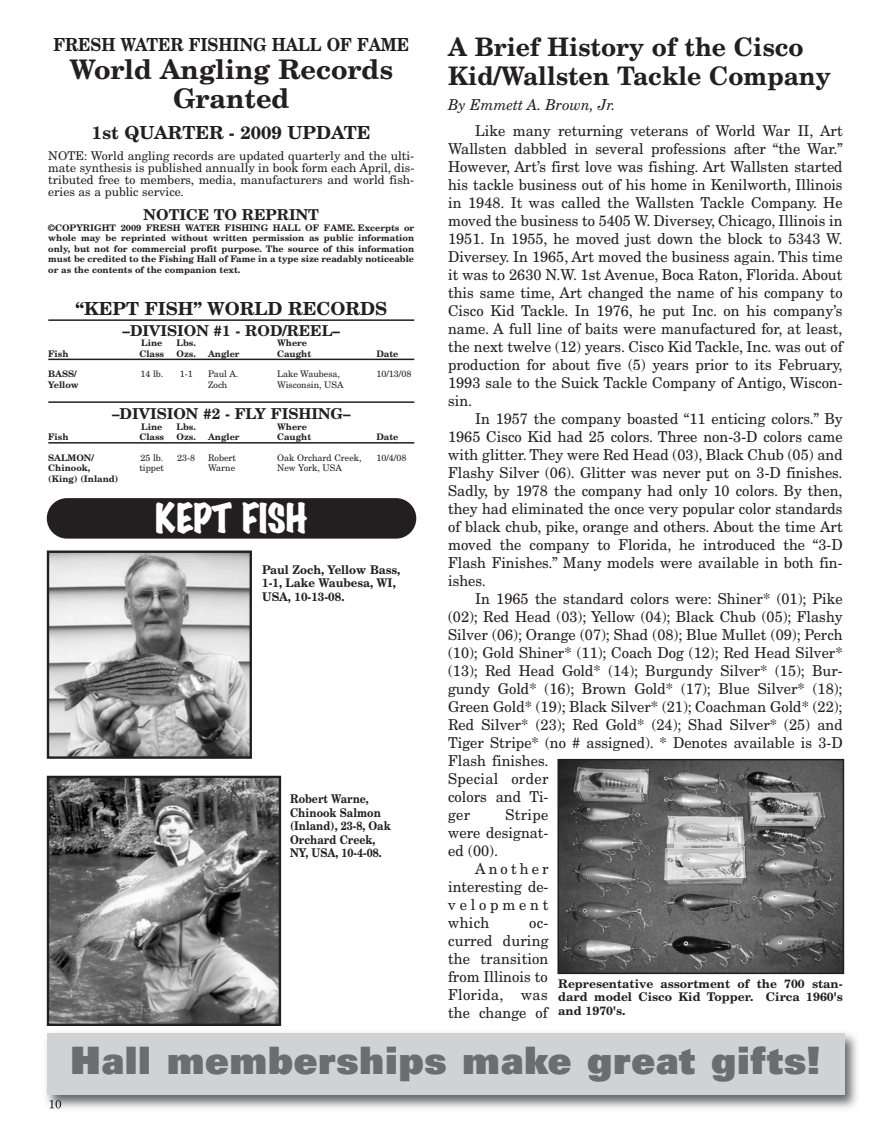
<style>
.page{position:relative;width:891px;height:1134px;background:#fff}
.page>*{position:absolute;margin:0;border:0;box-sizing:border-box;transform-origin:0 0}
.t1{font:40.95px "Univers Ultra Bold DTC";color:#6c6d70}
.t2{font:36px "Marker Felt Wide";color:#fff}
.t3{font:700 27px/28.5px "New Century Schlbk";color:#231f20;text-align:center}
.t4{font:700 25.5px/28.5px "New Century Schlbk";color:#231f20}
.t5{font:700 18px "New Century Schlbk";color:#231f20}
.t6{font:700 18px "New Century Schlbk";color:#231f20;scale:.9 1}
.t7{font:15px/18px "New Century Schlbk";color:#231f20;text-align:justify}
.t8{font:700 15px "New Century Schlbk";color:#231f20}
.t9{font:italic 15px "New Century Schlbk";color:#231f20}
.t10{font:12px/12px "New Century Schlbk";color:#231f20;text-align:justify}
.t11{font:700 12px/13.5px "New Century Schlbk";color:#231f20;text-align:justify}
.t12{font:700 12px/13.5px "New Century Schlbk";color:#231f20;scale:.88 1}
.t13{font:700 12px/13.5px "New Century Schlbk";color:#231f20;scale:.95 1}
.t14{font:700 9px/10.5px "New Century Schlbk";color:#231f20;text-align:justify}
.t15{font:9px "New Century Schlbk";color:#231f20}
</style>
<div class="page">
<img style="left:50px;top:554px;width:199px;height:202px">
<div style="left:47px;top:551px;width:205px;height:208px;border:2px solid #231f20"></div>
<img style="left:50px;top:779px;width:228px;height:244px">
<div style="left:47px;top:776px;width:234px;height:250px;border:2px solid #231f20"></div>
<img style="left:46px;top:1033px;width:811px;height:76px">
<svg style="left:50px;top:1100px;width:11px;height:8px"></svg>
<div style="left:47px;top:1034px;width:797px;height:61px;background:#d1d2d4"></div>
<hr style="left:48px;top:319px;width:366px;height:2px;background:#231f20">
<hr style="left:48px;top:359px;width:366px;height:1px;background:#231f20">
<hr style="left:48px;top:401px;width:366px;height:2px;background:#231f20">
<hr style="left:48px;top:442px;width:366px;height:2px;background:#231f20">
<div style="left:47px;top:498px;width:369px;height:41px;background:#231f20;border-radius:20px"></div>
<img style="left:560px;top:762px;width:281px;height:209px">
<div style="left:557px;top:759px;width:287px;height:215px;border:2px solid #231f20"></div>
<p class="t6" style="left:53px;top:37px;width:397px">FRESH WATER FISHING HALL OF FAME</p>
<h3 class="t3" style="left:70px;top:58px;width:325px">World Angling Records<br>Granted</h3>
<p class="t5" style="left:92px;top:126px;width:280px">1st QUARTER - 2009 UPDATE</p>
<p class="t10" style="left:48px;top:151px;width:368px">NOTE: World angling records are updated quarterly and the ulti&shy;mate synthesis is published annually in book form each April, dis&shy;tributed free to members, media, manufacturers and world fish&shy;eries as a public service.</p>
<p class="t8" style="left:144px;top:209px;width:177px">NOTICE TO REPRINT</p>
<p class="t14" style="left:48px;top:223px;width:368px">©COPYRIGHT 2009 FRESH WATER FISHING HALL OF FAME. Ex cerpts or whole may be reprinted without written permission as public information only, but not for commercial profit purpose. The source of this information must be credited to the Fishing Hall of Fame in a type size readably noticeable or as the contents of the companion text.</p>
<p class="t5" style="left:75px;top:301px;width:313px">“KEPT FISH” WORLD RECORDS</p>
<p class="t8" style="left:123px;top:325px;width:219px">–DIVISION #1 - ROD/REEL–</p>
<p class="t14" style="left:141px;top:339px;width:23px">Line</p>
<p class="t14" style="left:177px;top:339px;width:21px">Lbs.</p>
<p class="t14" style="left:277px;top:339px;width:31px">Where</p>
<p class="t14" style="left:48px;top:349px;width:22px">Fish</p>
<p class="t14" style="left:139px;top:349px;width:26px">Class</p>
<p class="t14" style="left:177px;top:349px;width:21px">Ozs.</p>
<p class="t14" style="left:208px;top:349px;width:33px">Angler</p>
<p class="t14" style="left:277px;top:349px;width:36px">Caught</p>
<p class="t14" style="left:376px;top:349px;width:23px">Date</p>
<p class="t14" style="left:48px;top:370px;width:30px">BASS/</p>
<p class="t15" style="left:140px;top:371px;width:24px">14 lb.</p>
<p class="t15" style="left:180px;top:371px;width:15px">1-1</p>
<p class="t15" style="left:208px;top:371px;width:32px">Paul A.</p>
<p class="t15" style="left:277px;top:371px;width:65px">Lake Waubesa,</p>
<p class="t15" style="left:376px;top:371px;width:37px">10/13/08</p>
<p class="t14" style="left:48px;top:380px;width:32px">Yellow</p>
<p class="t15" style="left:208px;top:381px;width:21px">Zoch</p>
<p class="t15" style="left:277px;top:381px;width:68px">Wisconsin, USA</p>
<p class="t8" style="left:112px;top:408px;width:240px">–DIVISION #2 - FLY FISHING–</p>
<p class="t14" style="left:141px;top:422px;width:23px">Line</p>
<p class="t14" style="left:177px;top:422px;width:21px">Lbs.</p>
<p class="t14" style="left:277px;top:422px;width:31px">Where</p>
<p class="t14" style="left:48px;top:433px;width:22px">Fish</p>
<p class="t14" style="left:139px;top:433px;width:26px">Class</p>
<p class="t14" style="left:177px;top:433px;width:21px">Ozs.</p>
<p class="t14" style="left:208px;top:433px;width:33px">Angler</p>
<p class="t14" style="left:277px;top:433px;width:36px">Caught</p>
<p class="t14" style="left:376px;top:433px;width:23px">Date</p>
<p class="t14" style="left:48px;top:453px;width:47px">SALMON/</p>
<p class="t15" style="left:140px;top:454px;width:24px">25 lb.</p>
<p class="t15" style="left:177px;top:454px;width:20px">23-8</p>
<p class="t15" style="left:208px;top:454px;width:29px">Robert</p>
<p class="t15" style="left:277px;top:454px;width:86px">Oak Orchard Creek,</p>
<p class="t15" style="left:376px;top:454px;width:32px">10/4/08</p>
<p class="t14" style="left:48px;top:464px;width:44px">Chinook,</p>
<p class="t15" style="left:139px;top:465px;width:26px">tippet</p>
<p class="t15" style="left:208px;top:465px;width:29px">Warne</p>
<p class="t15" style="left:277px;top:465px;width:66px">New York, USA</p>
<p class="t14" style="left:48px;top:474px;width:72px">(King) (Inland)</p>
<h2 class="t2" style="left:155px;top:502px;width:154px">KEPT FISH</h2>
<p class="t13" style="left:262px;top:564px;width:147px">Paul Zoch, Yellow Bass,<br>1-1, Lake Waubesa, WI,<br>USA, 10-13-08.</p>
<p class="t12" style="left:290px;top:793px;width:116px">Robert Warne,<br>Chinook Salmon (Inland), 23-8, Oak<br>Orchard Creek,<br>NY, USA, 10-4-08.</p>
<h3 class="t4" style="left:448px;top:35px;width:384px">A Brief History of the Cisco<br>Kid/Wallsten Tackle Company</h3>
<p class="t9" style="left:448px;top:99px;width:169px">By Emmett A. Brown, Jr.</p>
<p class="t7" style="left:448px;top:123px;width:396px;text-indent:27px">Like many returning veterans of World War II, Art Wallsten dabbled in several professions after “the War.” However, Art’s first love was fishing. Art Wallsten started his tackle business out of his home in Kenilworth, Illinois in 1948. It was called the Wallsten Tackle Company. He moved the business to 5405 W. Diversey, Chicago, Illinois in 1951. In 1955, he moved just down the block to 5343 W.<br>Diversey. In 1965, Art moved the business again. This time it was to 2630 N.W. 1st Avenue, Boca Raton, Florida. About this same time, Art changed the name of his company to Cisco Kid Tackle. In 1976, he put Inc. on his company’s name. A full line of baits were manufactured for, at least, the next twelve (12) years. Cisco Kid Tackle, Inc. was out of production for about five (5) years prior to its February, 1993 sale to the Suick Tackle Company of Antigo, Wiscon&shy;sin.</p>
<p class="t7" style="left:448px;top:411px;width:396px;text-indent:27px">In 1957 the company boasted “11 enticing colors.” By 1965 Cisco Kid had 25 colors. Three non-3-D colors came with glitter. They were Red Head (03), Black Chub (05) and Flashy Silver (06). Glitter was never put on 3-D finishes.<br>Sadly, by 1978 the company had only 10 colors. By then, they had eliminated the once very popular color standards of black chub, pike, orange and others. About the time Art moved the company to Florida, he introduced the “3-D Flash Finishes.” Many models were available in both fin&shy;ishes.</p>
<p class="t7" style="left:448px;top:591px;width:396px;text-align:left;text-indent:27px">In 1965 the standard colors were: Shiner* (01); Pike (02); Red Head (03); Yellow (04); Black Chub (05); Flashy Silver (06); Orange (07); Shad (08); Blue Mullet (09); Perch (10); Gold Shiner* (11); Coach Dog (12); Red Head Silver* (13); Red Head Gold* (14); Burgundy Silver* (15); Bur&shy;gundy Gold* (16); Brown Gold* (17); Blue Silver* (18); Green Gold* (19); Black Silver* (21); Coachman Gold* (22); Red Silver* (23); Red Gold* (24); Shad Silver* (25) and Tiger Stripe* (no # assigned). * Denotes available is 3-D Flash finishes.<br>Special order<br>col ors and Ti -<br>ger</p>
<p class="t7" style="left:448px;top:807px;width:102px;text-indent:57px">Stripe were designat&shy;ed (00).</p>
<p class="t7" style="left:448px;top:861px;width:102px;text-indent:27px">Another in teresting de - velopment which</p>
<p class="t7" style="left:448px;top:915px;width:102px;text-indent:81px">oc - curred during the transition from Illinois to Florida, was the change of</p>
<p class="t11" style="left:558px;top:978px;width:286px">Representative assortment of the 700 stan&shy;dard model Cisco Kid Topper. Circa 1960's and 1970's.</p>
<h1 class="t1" style="left:70px;top:1047px;width:752px">Hall memberships make great gifts!</h1>
</div>
